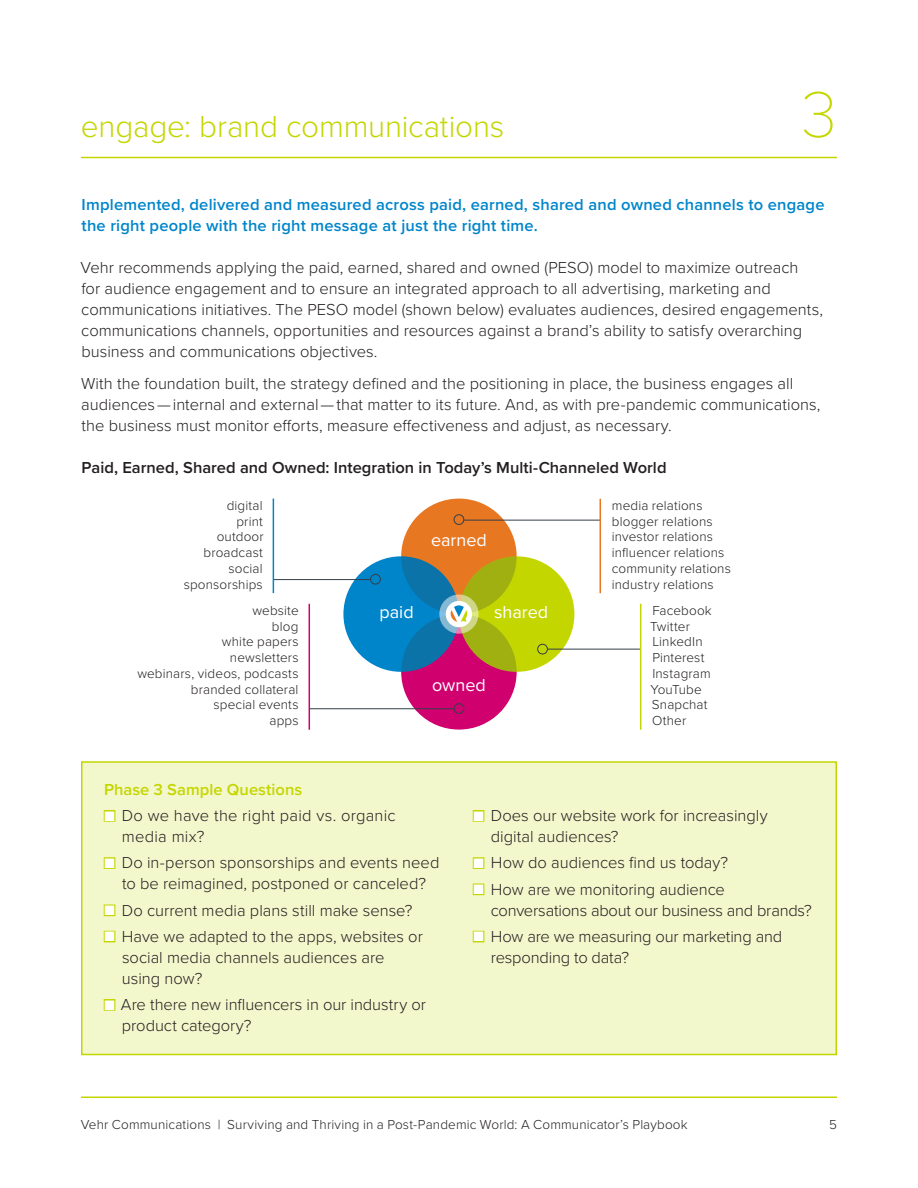
<style>
.page{position:relative;width:918px;height:1188px;background:#fff}
.page>*{position:absolute;margin:0;border:0;box-sizing:border-box;transform-origin:0 0}
.t1{font:100 67.2px "Proxima Nova T";color:#c4d600}
.t2{font:300 31.5px "Proxima Nova";letter-spacing:-.005em;color:#c4d600}
.t3{font:18px "Proxima Nova";color:#fff}
.t4{font:300 16.5px/21px "Proxima Nova";color:#231f20}
.t5{font:600 16.5px/21px "Proxima Nova";letter-spacing:.01em;color:#0085ca}
.t6{font:600 16.5px "Proxima Nova";color:#231f20}
.t7{font:600 16.5px "Proxima Nova";letter-spacing:.005em;color:#c4d600}
.t8{font:300 13.5px/15.8px "Proxima Nova";letter-spacing:.01em;color:#231f20}
.s1{color:#c4d600}
</style>
<div class="page">
<hr style="left:81px;top:1096px;width:756px;height:2px;background:#c4d600">
<hr style="left:81px;top:157px;width:756px;height:1px;background:#c4d600">
<div style="left:82px;top:762px;width:754px;height:292px;background:#f3f7cc"></div>
<div style="left:81px;top:761px;width:756px;height:294px;border:2px solid #c4d600"></div>
<div style="left:401px;top:499px;width:116px;height:115px;background:#e87722;border-radius:50%"></div>
<div style="left:401px;top:614px;width:116px;height:116px;background:#d0006f;border-radius:50%"></div>
<div style="left:459px;top:556px;width:115px;height:116px;background:#c4d600;border-radius:50%"></div>
<div style="left:343px;top:556px;width:116px;height:116px;background:#0085ca;border-radius:50%"></div>
<svg style="left:401px;top:556px;width:116px;height:116px"></svg>
<hr style="left:309px;top:708px;width:150px;height:1px;background:#333f48">
<hr style="left:459px;top:520px;width:141px;height:1px;background:#333f48">
<hr style="left:273px;top:579px;width:101px;height:1px;background:#333f48">
<hr style="left:543px;top:649px;width:97px;height:1px;background:#333f48">
<div style="left:454px;top:704px;width:10px;height:10px;background:#d0006f;border-radius:50%"></div>
<div style="left:454px;top:703px;width:10px;height:11px;border:1px solid #333f48;border-radius:50%"></div>
<div style="left:454px;top:515px;width:10px;height:9px;background:#e87722;border-radius:50%"></div>
<div style="left:454px;top:514px;width:10px;height:11px;border:1px solid #333f48;border-radius:50%"></div>
<div style="left:371px;top:574px;width:9px;height:10px;background:#0085ca;border-radius:50%"></div>
<div style="left:370px;top:574px;width:11px;height:10px;border:1px solid #333f48;border-radius:50%"></div>
<div style="left:538px;top:644px;width:9px;height:10px;background:#c4d600;border-radius:50%"></div>
<div style="left:537px;top:644px;width:11px;height:10px;border:1px solid #333f48;border-radius:50%"></div>
<hr style="left:309px;top:604px;width:1px;height:126px;background:#d0006f">
<hr style="left:273px;top:499px;width:1px;height:94px;background:#0085ca">
<hr style="left:600px;top:499px;width:1px;height:94px;background:#e87722">
<hr style="left:640px;top:604px;width:1px;height:126px;background:#c4d600">
<h2 class="t2" style="left:81px;top:103px;width:425px">engage: brand communications</h2>
<h1 class="t1" style="left:801px;top:64px;width:37px">3</h1>
<p class="t5" style="left:82px;top:194px;width:744px">Implemented, delivered and measured across paid, earned, shared and owned channels to engage the right people with the right message at just the right time.</p>
<p class="t4" style="left:81px;top:256px;width:744px">Vehr recommends applying the paid, earned, shared and owned (PESO) model to maximize outreach<br>for audience engagement and to ensure an integrated approach to all advertising, marketing and communications initiatives. The PESO model (shown below) evaluates audiences, desired engagements, communications channels, opportunities and resources against a brand’s ability to satisfy overarching business and communications objectives.</p>
<p class="t4" style="left:81px;top:372px;width:741px">With the foundation built, the strategy defined and the positioning in place, the business engages all audiences — internal and external — that matter to its future. And, as with pre-pandemic communications, the business must monitor efforts, measure effectiveness and adjust, as necessary.</p>
<p class="t6" style="left:82px;top:455px;width:586px">Paid, Earned, Shared and Owned: Integration in Today’s Multi-Channeled World</p>
<p class="t8" style="left:184px;top:497px;width:81px;text-align:right">digital<br>print<br>outdoor broadcast social sponsorships</p>
<p class="t8" style="left:137px;top:602px;width:163px;text-align:right">website<br>blog<br>white papers<br>newsletters<br>webinars, videos, podcasts branded collateral<br>special events<br>apps</p>
<p class="t3" style="left:431px;top:527px;width:57px">earned</p>
<p class="t3" style="left:380px;top:599px;width:36px">paid</p>
<p class="t3" style="left:494px;top:599px;width:55px">shared</p>
<p class="t3" style="left:432px;top:671px;width:55px">owned</p>
<p class="t8" style="left:612px;top:497px;width:121px">media relations blogger relations investor relations influencer relations community relations industry relations</p>
<p class="t8" style="left:650px;top:602px;width:63px">Facebook<br>Twitter<br>LinkedIn<br>Pinterest<br>Instagram<br>YouTube<br>Snapchat<br>Other</p>
<p class="t7" style="left:104px;top:777px;width:200px">Phase 3 Sample Questions</p>
<p class="t4" style="left:122px;top:804px;width:275px;text-indent:-18px"><span class="s1">■</span> Do we have the right paid vs. organic media mix?</p>
<p class="t4" style="left:104px;top:851px;width:337px;text-align:center"><span class="s1">■</span> Do in-person sponsorships and events need to be reimagined, postponed or canceled?</p>
<p class="t4" style="left:104px;top:899px;width:310px"><span class="s1">■</span> Do current media plans still make sense?</p>
<p class="t4" style="left:122px;top:925px;width:303px;text-indent:-18px"><span class="s1">■</span> Have we adapted to the apps, websites or social media channels audiences are using now?</p>
<p class="t4" style="left:122px;top:993px;width:306px;text-indent:-18px"><span class="s1">■</span> Are there new influencers in our industry or product category?</p>
<p class="t4" style="left:491px;top:804px;width:278px;text-indent:-18px"><span class="s1">■</span> Does our website work for increasingly digital audiences?</p>
<p class="t4" style="left:473px;top:851px;width:257px"><span class="s1">■</span> How do audiences find us today?</p>
<p class="t4" style="left:491px;top:878px;width:323px;text-indent:-18px"><span class="s1">■</span> How are we monitoring audience conversations about our business and brands?</p>
<p class="t4" style="left:491px;top:925px;width:293px;text-indent:-18px"><span class="s1">■</span> How are we measuring our marketing and responding to data?</p>
<p class="t8" style="left:81px;top:1116px;width:608px">Vehr Communications | Surviving and Thriving in a Post-Pandemic World: A Communicator’s Playbook</p>
<p class="t8" style="left:829px;top:1116px;width:9px">5</p>
</div>
